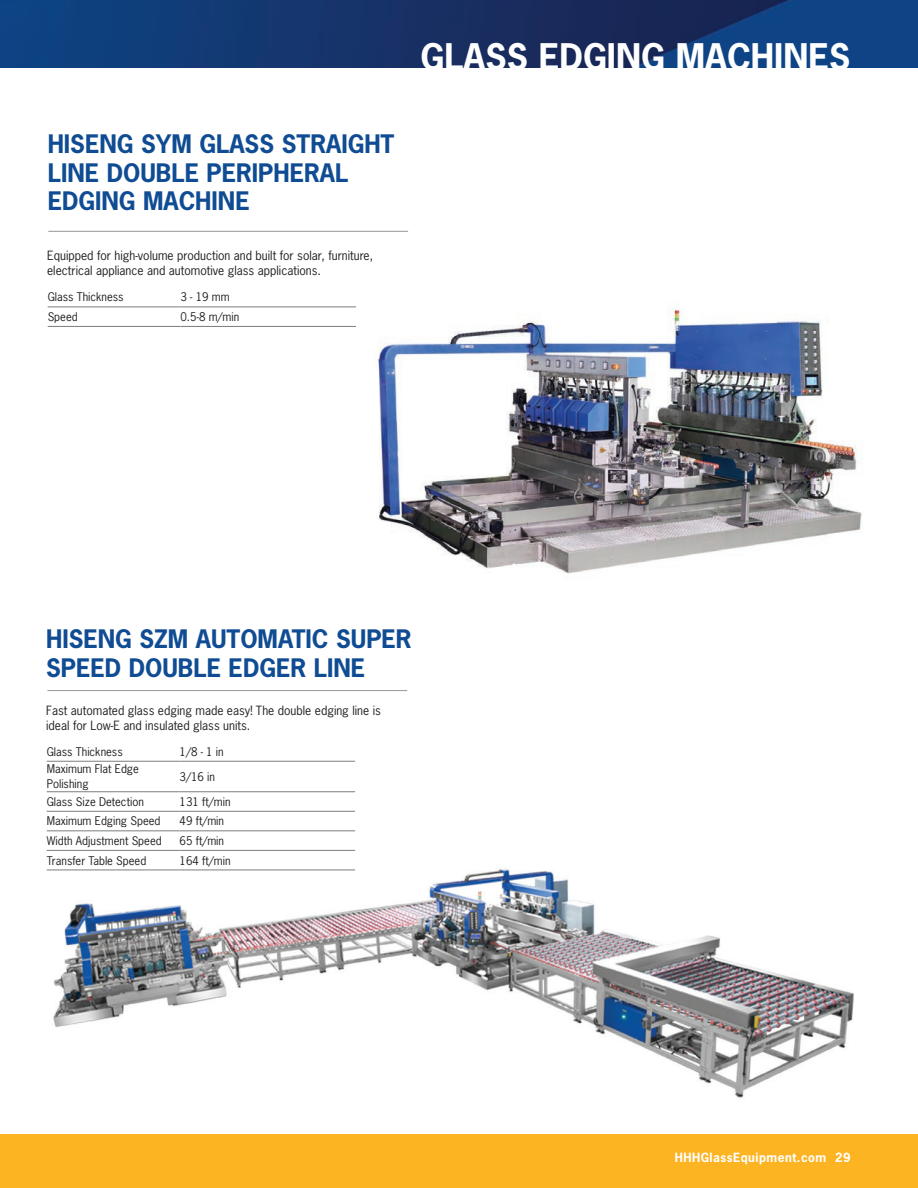
<style>
.page{position:relative;width:918px;height:1188px;background:#fff}
.page>*{position:absolute;margin:0;border:0;box-sizing:border-box;transform-origin:0 0}
.t1{font:700 34.5px "News Gothic Std";color:#fff}
.t2{font:700 24px/28.5px "News Gothic Std";color:#0f4c93}
.Product_Description{font:12px/15px "News Gothic Std";color:#231f20}
.t3{font:700 12px "News Gothic Std";letter-spacing:.04em;color:#fff}
.Chart_text{font:11.25px/15px "News Gothic Std";color:#231f20}
</style>
<div class="page">
<img style="left:0;top:0;width:918px;height:68px">
<div style="left:0;top:1134px;width:918px;height:54px;background:#fcb423"></div>
<img style="left:46px;top:869px;width:808px;height:229px">
<hr style="left:47px;top:690px;width:360px;height:1px;background:#939598">
<hr style="left:47px;top:870px;width:133px;height:1px;background:#7b7d80">
<hr style="left:180px;top:870px;width:175px;height:1px;background:#7b7d80">
<hr style="left:47px;top:761px;width:133px;height:1px;background:#7b7d80">
<hr style="left:180px;top:761px;width:175px;height:1px;background:#7b7d80">
<hr style="left:47px;top:791px;width:133px;height:1px;background:#7b7d80">
<hr style="left:180px;top:791px;width:175px;height:1px;background:#7b7d80">
<hr style="left:47px;top:811px;width:133px;height:1px;background:#7b7d80">
<hr style="left:180px;top:811px;width:175px;height:1px;background:#7b7d80">
<hr style="left:47px;top:831px;width:133px;height:1px;background:#7b7d80">
<hr style="left:180px;top:831px;width:175px;height:1px;background:#7b7d80">
<hr style="left:47px;top:850px;width:133px;height:1px;background:#7b7d80">
<hr style="left:180px;top:850px;width:175px;height:1px;background:#7b7d80">
<img style="left:378px;top:308px;width:485px;height:266px">
<hr style="left:48px;top:231px;width:360px;height:1px;background:#939598">
<hr style="left:48px;top:326px;width:133px;height:1px;background:#7b7d80">
<hr style="left:181px;top:326px;width:175px;height:1px;background:#7b7d80">
<hr style="left:48px;top:307px;width:133px;height:1px;background:#7b7d80">
<hr style="left:181px;top:307px;width:175px;height:1px;background:#7b7d80">
<p class="t2" style="left:48px;top:129px;width:348px">HISENG SYM GLASS STRAIGHT<br>LINE DOUBLE PERIPHERAL</p>
<p class="t2" style="left:48px;top:186px;width:204px">EDGING MACHINE</p>
<p class="Product_Description" style="left:47px;top:248px;width:328px">Equipped for high-volume production and built for solar, furniture, electrical appliance and automotive glass applications.</p>
<p class="Chart_text" style="left:48px;top:290px;width:78px">Glass Thickness</p>
<p class="Chart_text" style="left:181px;top:290px;width:51px">3 - 19 mm</p>
<p class="Chart_text" style="left:48px;top:309px;width:32px">Speed</p>
<p class="Chart_text" style="left:181px;top:309px;width:60px">0.5-8 m/min</p>
<p class="t1" style="left:420px;top:34px;width:432px">GLASS EDGING MACHINES</p>
<p class="t2" style="left:46px;top:625px;width:367px">HISENG SZM AUTOMATIC SUPER<br>SPEED DOUBLE EDGER LINE</p>
<p class="Product_Description" style="left:46px;top:703px;width:336px">Fast automated glass edging made easy! The double edging line is ideal for Low-E and insulated glass units.</p>
<p class="Chart_text" style="left:47px;top:744px;width:78px">Glass Thickness</p>
<p class="Chart_text" style="left:180px;top:744px;width:46px">1/8 - 1 in</p>
<p class="Chart_text" style="left:47px;top:762px;width:94px">Maximum Flat Edge<br>Polishing</p>
<p class="Chart_text" style="left:180px;top:769px;width:37px">3/16 in</p>
<p class="Chart_text" style="left:47px;top:794px;width:99px">Glass Size Detection</p>
<p class="Chart_text" style="left:180px;top:794px;width:52px">131 ft/min</p>
<p class="Chart_text" style="left:47px;top:814px;width:115px">Maximum Edging Speed</p>
<p class="Chart_text" style="left:180px;top:814px;width:46px">49 ft/min</p>
<p class="Chart_text" style="left:47px;top:833px;width:116px">Width Adjustment Speed</p>
<p class="Chart_text" style="left:180px;top:833px;width:46px">65 ft/min</p>
<p class="Chart_text" style="left:47px;top:853px;width:101px">Transfer Table Speed</p>
<p class="Chart_text" style="left:180px;top:853px;width:52px">164 ft/min</p>
<p class="t3" style="left:675px;top:1149px;width:177px">HHHGlassEquipment.com 29</p>
</div>
